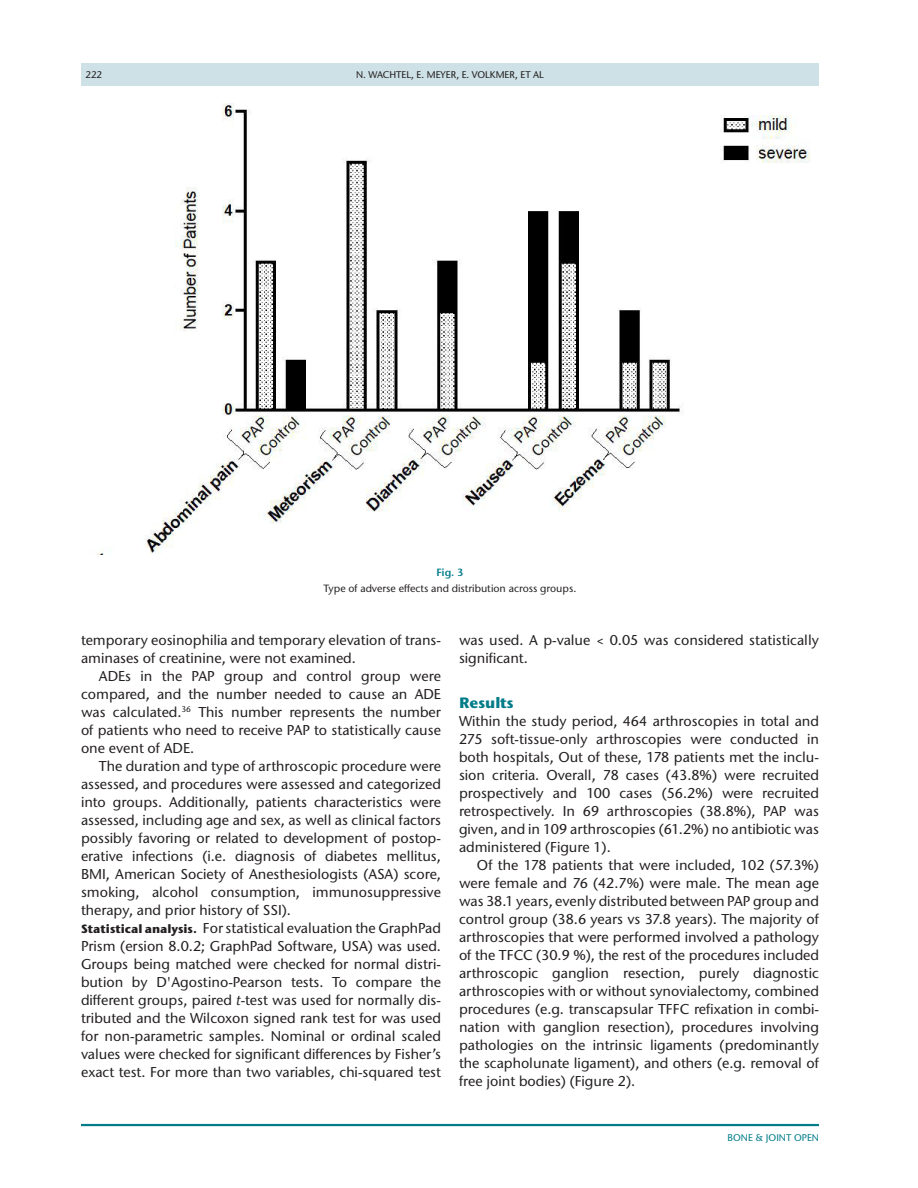
<style>
.page{position:relative;width:918px;height:1188px;background:#fff}
.page>*{position:absolute;margin:0;border:0;box-sizing:border-box;transform-origin:0 0}
.t1{font:700 15px "Stone Sans ITC Pro";color:#007c89}
.t2{font:500 14.25px/18px "Stone Sans ITC Pro";color:#231f20}
.t3{font:500 10.5px "Stone Sans ITC Pro";color:#231f20}
.t4{font:600 10.5px "Stone Sans ITC Pro";color:#007c89}
.t5{font:500 9.75px "Stone Sans ITC Pro";color:#231f20}
.t6{font:500 9.75px "Stone Sans ITC Pro";color:#007c89}
.s1{font-weight:700;font-size:12px}
.s2{font-style:italic}
</style>
<div class="page">
<hr style="left:81px;top:1124px;width:738px;height:2px;background:#007c89">
<div style="left:81px;top:63px;width:738px;height:23px;background:#cee1e6"></div>
<img style="left:97px;top:104px;width:713px;height:451px">
<p class="t5" style="left:85px;top:68px;width:18px">222</p>
<p class="t5" style="left:356px;top:68px;width:189px">N. WACHTEL, E. MEYER, E. VOLKMER, ET AL</p>
<p class="t4" style="left:436px;top:566px;width:29px">Fig. 3</p>
<p class="t3" style="left:324px;top:582px;width:254px">Type of adverse effects and distribution across groups.</p>
<p class="t2" style="left:81px;top:631px;width:362px">temporary eosinophilia and temporary elevation of trans&shy;aminases of creatinine, were not examined.</p>
<p class="t2" style="left:81px;top:667px;width:362px;text-align:justify;text-indent:18px">ADEs in the PAP group and control group were compared, and the number needed to cause an ADE was calculated.<sup>36</sup> This number represents the number of patients who need to receive PAP to statistically cause one event of ADE.</p>
<p class="t2" style="left:81px;top:757px;width:362px;text-indent:18px">The duration and type of arthroscopic procedure were assessed, and procedures were assessed and categorized into groups. Additionally, patients characteristics were assessed, including age and sex, as well as clinical factors possibly favoring or related to development of postop&shy;erative infections (i.e. diagnosis of diabetes mellitus, BMI, American Society of Anesthesiologists (ASA) score, smoking, alcohol consumption, immunosuppressive therapy, and prior history of SSI).<br><span class="s1">Statistical analysis.</span> For statistical evaluation the GraphPad Prism (ersion 8.0.2; GraphPad Software, USA) was used.<br>Groups being matched were checked for normal distri&shy;bution by D'Agostino-Pearson tests. To compare the different groups, paired <span class="s2">t</span>-test was used for normally dis&shy;tributed and the Wilcoxon signed rank test for was used for non-parametric samples. Nominal or ordinal scaled values were checked for significant differences by Fisher’s exact test. For more than two variables, chi-squared test</p>
<p class="t2" style="left:459px;top:631px;width:361px">was used. A p-value &lt; 0.05 was considered statistically significant.</p>
<p class="t1" style="left:459px;top:693px;width:56px">Results</p>
<p class="t2" style="left:459px;top:712px;width:362px;text-align:justify">Within the study period, 464 arthroscopies in total and 275 soft-tissue-only arthroscopies were conducted in both hospitals, Out of these, 178 patients met the inclu&shy;sion criteria. Overall, 78 cases (43.8%) were recruited prospectively and 100 cases (56.2%) were recruited retrospectively. In 69 arthroscopies (38.8%), PAP was given, and in 109 arthroscopies (61.2%) no antibiotic was administered (Figure 1).</p>
<p class="t2" style="left:459px;top:856px;width:362px;text-align:justify;text-indent:18px">Of the 178 patients that were included, 102 (57.3%) were female and 76 (42.7%) were male. The mean age was 38.1 years, evenly distributed between PAP group and control group (38.6 years vs 37.8 years). The majority of arthroscopies that were performed involved a pathology of the TFCC (30.9 %), the rest of the procedures included arthroscopic ganglion resection, purely diagnostic arthroscopies with or without synovialectomy, combined procedures (e.g. transcapsular TFFC refixation in combi&shy;nation with ganglion resection), procedures involving pathologies on the intrinsic ligaments (predominantly the scapholunate ligament), and others (e.g. removal of free joint bodies) (Figure 2).</p>
<p class="t6" style="left:728px;top:1132px;width:93px">BONE &amp; JOINT OPEN</p>
</div>
